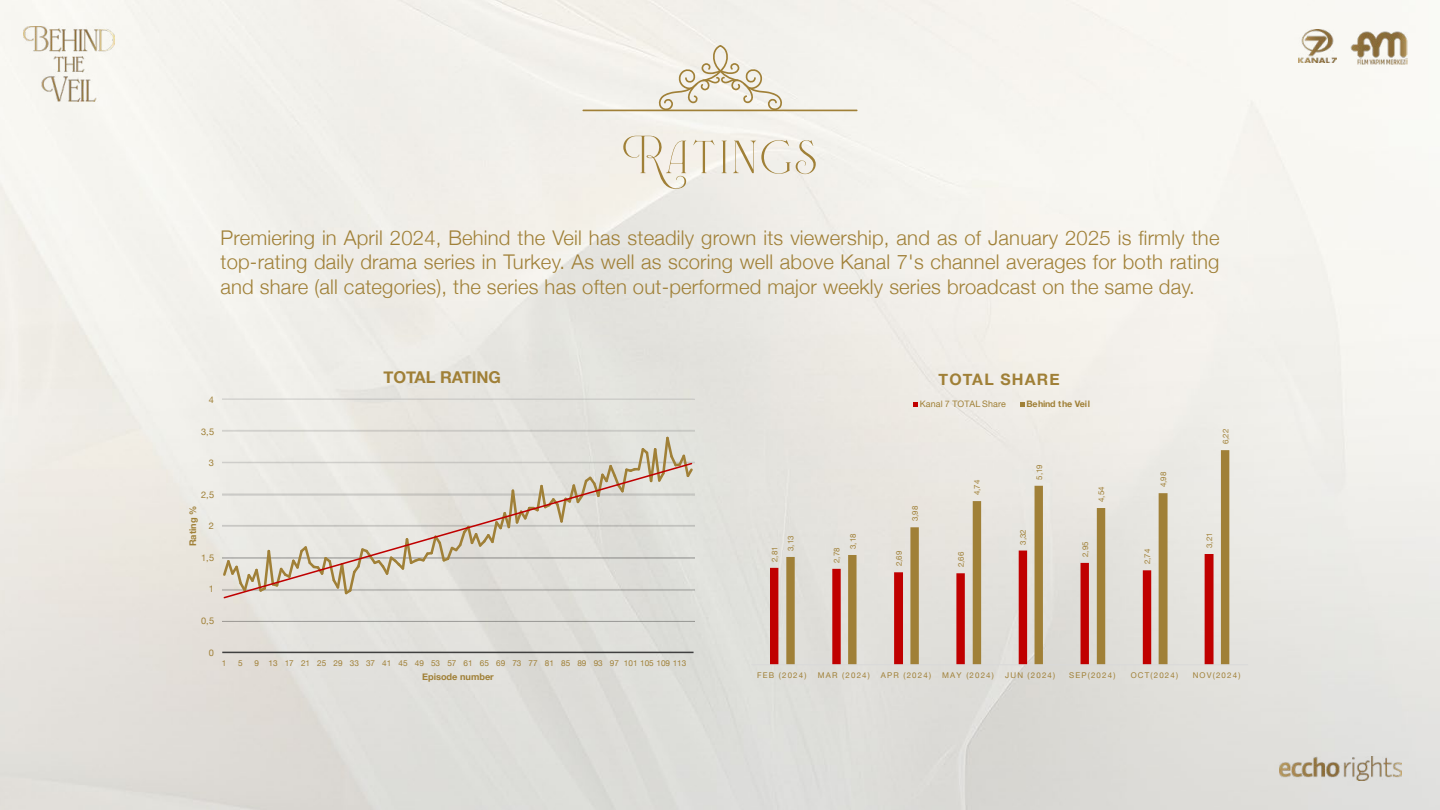
<style>
.page{position:relative;width:1440px;height:810px;background:#fff}
.page>*{position:absolute;margin:0;border:0;box-sizing:border-box;transform-origin:0 0}
.t1{font:700 71.25px "Fleur";letter-spacing:.07em;color:#a08037}
.t2{font:300 20.25px/24.8px "Helvetica Neue";letter-spacing:.01em;color:#a08037;text-align:justify}
.t3{font:700 16.35px "Helvetica Neue";color:#a08037}
.t4{font:700 15.83px "Helvetica Neue";letter-spacing:.075em;color:#a08037}
.t5{font:700 9.23px "Helvetica Neue";color:#a08037}
.t6{font:9.23px "Helvetica Neue";color:#a08037}
.t7{font:8.93px "Helvetica Neue";letter-spacing:.01em;color:#a08037}
.t8{font:700 8.93px "Helvetica Neue";letter-spacing:-.035em;color:#a08037}
.t9{font:8.18px "Helvetica Neue";color:#a08037}
.t10{font:7.88px "Helvetica Neue";letter-spacing:.15em;color:#a08037}
</style>
<div class="page">
<img style="left:0;top:0;width:1440px;height:810px">
<svg style="left:658px;top:45px;width:125px;height:65px;background:#e8e3d5"></svg>
<hr style="left:582px;top:110px;width:276px;height:1px;background:#a08037">
<svg style="left:770px;top:551px;width:16px;height:113px;background:#d17b78"></svg>
<svg style="left:786px;top:450px;width:443px;height:214px;background:#dbcabd"></svg>
<hr style="left:751px;top:664px;width:497px;height:1px;background:#d9d9d9">
<svg style="left:913px;top:402px;width:5px;height:5px"></svg>
<svg style="left:1020px;top:402px;width:5px;height:5px"></svg>
<img style="left:222px;top:399px;width:472px;height:222px">
<hr style="left:222px;top:652px;width:472px;height:1px;background:#404040">
<svg style="left:222px;top:435px;width:472px;height:162px;background:#e4e3dc"></svg>
<svg style="left:222px;top:462px;width:471px;height:138px;background:#ded9d1"></svg>
<img style="left:23px;top:26px;width:92px;height:75px">
<img style="left:1350px;top:31px;width:58px;height:34px">
<img style="left:1280px;top:756px;width:122px;height:25px">
<img style="left:1298px;top:29px;width:38px;height:33px">
<h1 class="t1" style="left:624px;top:110px;width:194px">Ratings</h1>
<p class="t2" style="left:220px;top:224px;width:1001px">Premiering in April 2024, Behind the Veil has steadily grown its viewership, and as of January 2025 is firmly the top-rating daily drama series in Turkey. As well as scoring well above Kanal 7's channel averages for both rating and share (all categories), the series has often out-performed major weekly series broadcast on the same day.</p>
<p class="t6" style="left:209px;top:393px;width:7px">4</p>
<p class="t6" style="left:201px;top:425px;width:15px">3,5</p>
<p class="t6" style="left:209px;top:456px;width:7px">3</p>
<p class="t6" style="left:201px;top:488px;width:15px">2,5</p>
<p class="t5" style="left:186px;top:546px;width:42px;rotate:-90deg">Rating %</p>
<p class="t6" style="left:209px;top:519px;width:7px">2</p>
<p class="t6" style="left:201px;top:551px;width:15px">1,5</p>
<p class="t6" style="left:209px;top:582px;width:7px">1</p>
<p class="t3" style="left:383px;top:364px;width:119px">TOTAL RATING</p>
<p class="t6" style="left:201px;top:614px;width:15px">0,5</p>
<p class="t6" style="left:209px;top:646px;width:7px">0</p>
<p class="t9" style="left:222px;top:657px;width:6px">1</p>
<p class="t9" style="left:238px;top:657px;width:6px">5</p>
<p class="t9" style="left:255px;top:657px;width:433px">9 13 17 21 25 29 33 37 41 45 49 53 57 61 65 69 73 77 81 85 89 93 97 101 105 109 113</p>
<p class="t5" style="left:422px;top:669px;width:73px">Episode number</p>
<p class="t4" style="left:939px;top:367px;width:123px">TOTAL SHARE</p>
<p class="t7" style="left:920px;top:398px;width:87px">Kanal 7 TOTAL Share</p>
<p class="t8" style="left:1026px;top:397px;width:65px">Behind the Veil</p>
<p class="t10" style="left:909px;top:521px;width:17px;rotate:-90deg">3,98</p>
<p class="t10" style="left:785px;top:551px;width:17px;rotate:-90deg">3,13</p>
<p class="t10" style="left:847px;top:549px;width:17px;rotate:-90deg">3,18</p>
<p class="t10" style="left:769px;top:562px;width:17px;rotate:-90deg">2,81</p>
<p class="t10" style="left:831px;top:563px;width:17px;rotate:-90deg">2,78</p>
<p class="t10" style="left:893px;top:566px;width:17px;rotate:-90deg">2,69</p>
<p class="t10" style="left:955px;top:567px;width:17px;rotate:-90deg">2,66</p>
<p class="t10" style="left:971px;top:495px;width:17px;rotate:-90deg">4,74</p>
<p class="t10" style="left:1034px;top:480px;width:17px;rotate:-90deg">5,19</p>
<p class="t10" style="left:1018px;top:545px;width:17px;rotate:-90deg">3,32</p>
<p class="t10" style="left:1096px;top:502px;width:17px;rotate:-90deg">4,54</p>
<p class="t10" style="left:1158px;top:487px;width:17px;rotate:-90deg">4,98</p>
<p class="t10" style="left:1080px;top:557px;width:17px;rotate:-90deg">2,95</p>
<p class="t10" style="left:1142px;top:564px;width:17px;rotate:-90deg">2,74</p>
<p class="t10" style="left:1220px;top:444px;width:17px;rotate:-90deg">6,22</p>
<p class="t10" style="left:1204px;top:548px;width:17px;rotate:-90deg">3,21</p>
<p class="t10" style="left:757px;top:670px;width:51px">FEB (2024)</p>
<p class="t10" style="left:818px;top:670px;width:54px">MAR (2024)</p>
<p class="t10" style="left:881px;top:670px;width:52px">APR (2024)</p>
<p class="t10" style="left:942px;top:670px;width:53px">MAY (2024)</p>
<p class="t10" style="left:1005px;top:670px;width:52px">JUN (2024)</p>
<p class="t10" style="left:1069px;top:670px;width:48px">SEP(2024)</p>
<p class="t10" style="left:1131px;top:670px;width:49px">OCT(2024)</p>
<p class="t10" style="left:1193px;top:670px;width:49px">NOV(2024)</p>
</div>
